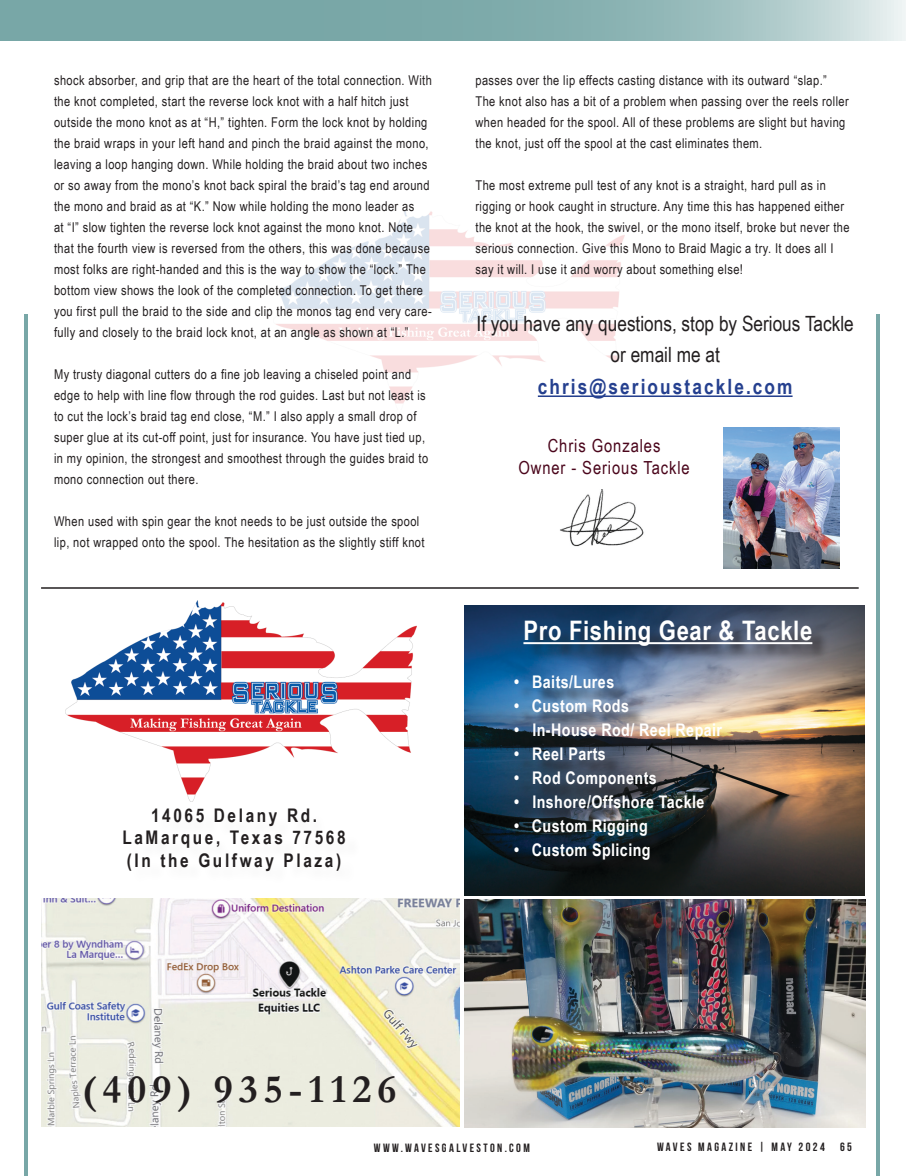
<style>
.page{position:relative;width:906px;height:1176px;background:#fff}
.page>*{position:absolute;margin:0;border:0;box-sizing:border-box;transform-origin:0 0}
.t1{font:700 40.35px "Garamond";letter-spacing:.15em;color:#231f20}
.t2{font:700 26.85px "Arial Narrow";letter-spacing:.025em;color:#fff}
.t3{font:21px "Arial Narrow";color:#231f20}
.t4{font:700 21px "Arial Narrow";letter-spacing:.1em;color:#25408f}
.t5{font:700 18.75px "Arial Narrow";letter-spacing:.14em;color:#231f20}
.t6{font:18px "Arial Narrow";letter-spacing:.05em;color:#4a051b}
.t7{font:700 17.4px "Arial Narrow";letter-spacing:.025em;color:#fff}
.t8{font:13.5px/21px "Arial Narrow";letter-spacing:.03em;color:#231f20}
.t9{font:12px "Bebas Neue";letter-spacing:.2em;color:#231f20}
</style>
<div class="page">
<hr style="left:876px;top:315px;width:3px;height:860px;background:#78a7a7">
<hr style="left:25px;top:315px;width:3px;height:860px;background:#78a7a7">
<img style="left:276px;top:209px;width:348px;height:195px">
<img style="left:464px;top:605px;width:400px;height:290px">
<div style="left:517px;top:622px;width:312px;height:254px;background:#231f20;opacity:.75"></div>
<hr style="left:523px;top:642px;width:289px;height:2px;background:#fff">
<img style="left:65px;top:600px;width:351px;height:200px">
<img style="left:464px;top:899px;width:401px;height:227px">
<img style="left:41px;top:898px;width:418px;height:228px">
<img style="left:551px;top:489px;width:219px;height:100px">
<img style="left:723px;top:427px;width:116px;height:141px">
<hr style="left:41px;top:587px;width:817px;height:1px;background:#231f20">
<svg style="left:0;top:0;width:905px;height:40px;background:#8cb4b4"></svg>
<hr style="left:537px;top:395px;width:255px;height:2px;background:#25408f">
<p class="t8" style="left:54px;top:69px;width:379px">shock absorber, and grip that are the heart of the total connection. With the knot completed, start the reverse lock knot with a half hitch just outside the mono knot as at “H,” tighten. Form the lock knot by holding the braid wraps in your left hand and pinch the braid against the mono, leaving a loop hanging down. While holding the braid about two inches or so away from the mono’s knot back spiral the braid’s tag end around the mono and braid as at “K.” Now while holding the mono leader as<br>at “I” slow tighten the reverse lock knot against the mono knot. Note that the fourth view is reversed from the others, this was done because most folks are right-handed and this is the way to show the “lock.” The bottom view shows the look of the completed connection. To get there you first pull the braid to the side and clip the monos tag end very care&shy;fully and closely to the braid lock knot, at an angle as shown at “L.”</p>
<p class="t8" style="left:54px;top:363px;width:375px">My trusty diagonal cutters do a fine job leaving a chiseled point and edge to help with line flow through the rod guides. Last but not least is to cut the lock’s braid tag end close, “M.” I also apply a small drop of super glue at its cut-off point, just for insurance. You have just tied up, in my opinion, the strongest and smoothest through the guides braid to mono connection out there.</p>
<p class="t8" style="left:54px;top:510px;width:372px">When used with spin gear the knot needs to be just outside the spool lip, not wrapped onto the spool. The hesitation as the slightly stiff knot</p>
<p class="t5" style="left:151px;top:800px;width:167px">14065 Delany Rd.</p>
<p class="t5" style="left:122px;top:823px;width:225px">LaMarque, Texas 77568</p>
<p class="t5" style="left:127px;top:845px;width:216px">(In the Gulfway Plaza)</p>
<p class="t8" style="left:475px;top:69px;width:374px">passes over the lip effects casting distance with its outward “slap.” The knot also has a bit of a problem when passing over the reels roller when headed for the spool. All of these problems are slight but having the knot, just off the spool at the cast eliminates them.</p>
<p class="t8" style="left:475px;top:174px;width:375px">The most extreme pull test of any knot is a straight, hard pull as in rigging or hook caught in structure. Any time this has happened either the knot at the hook, the swivel, or the mono itself, broke but never the serious connection. Give this Mono to Braid Magic a try. It does all I say it will. I use it and worry about something else!</p>
<p class="t3" style="left:476px;top:308px;width:378px">If you have any questions, stop by Serious Tackle</p>
<p class="t3" style="left:610px;top:339px;width:111px">or email me at</p>
<p class="t4" style="left:537px;top:370px;width:256px">chris@serioustackle.com</p>
<p class="t6" style="left:547px;top:432px;width:114px">Chris Gonzales</p>
<p class="t6" style="left:518px;top:454px;width:173px">Owner - Serious Tackle</p>
<p class="t2" style="left:523px;top:610px;width:290px">Pro Fishing Gear &amp; Tackle</p>
<p class="t7" style="left:514px;top:669px;width:102px">• Baits/Lures</p>
<p class="t7" style="left:514px;top:693px;width:116px">• Custom Rods</p>
<p class="t7" style="left:514px;top:717px;width:209px">• In-House Rod/ Reel Repair</p>
<p class="t7" style="left:514px;top:741px;width:93px">• Reel Parts</p>
<p class="t7" style="left:514px;top:765px;width:144px">• Rod Components</p>
<p class="t7" style="left:514px;top:789px;width:192px">• Inshore/Offshore Tackle</p>
<p class="t7" style="left:514px;top:813px;width:135px">• Custom Rigging</p>
<p class="t7" style="left:514px;top:837px;width:138px">• Custom Splicing</p>
<p class="t1" style="left:82px;top:1060px;width:316px">(409) 935-1126</p>
<p class="t9" style="left:373px;top:1141px;width:157px">WWW.WAVESGALVESTON.COM</p>
<p class="t9" style="left:656px;top:1140px;width:169px">WAVES MAGAZINE | MAY 2024</p>
<p class="t9" style="left:839px;top:1140px;width:13px">65</p>
</div>
